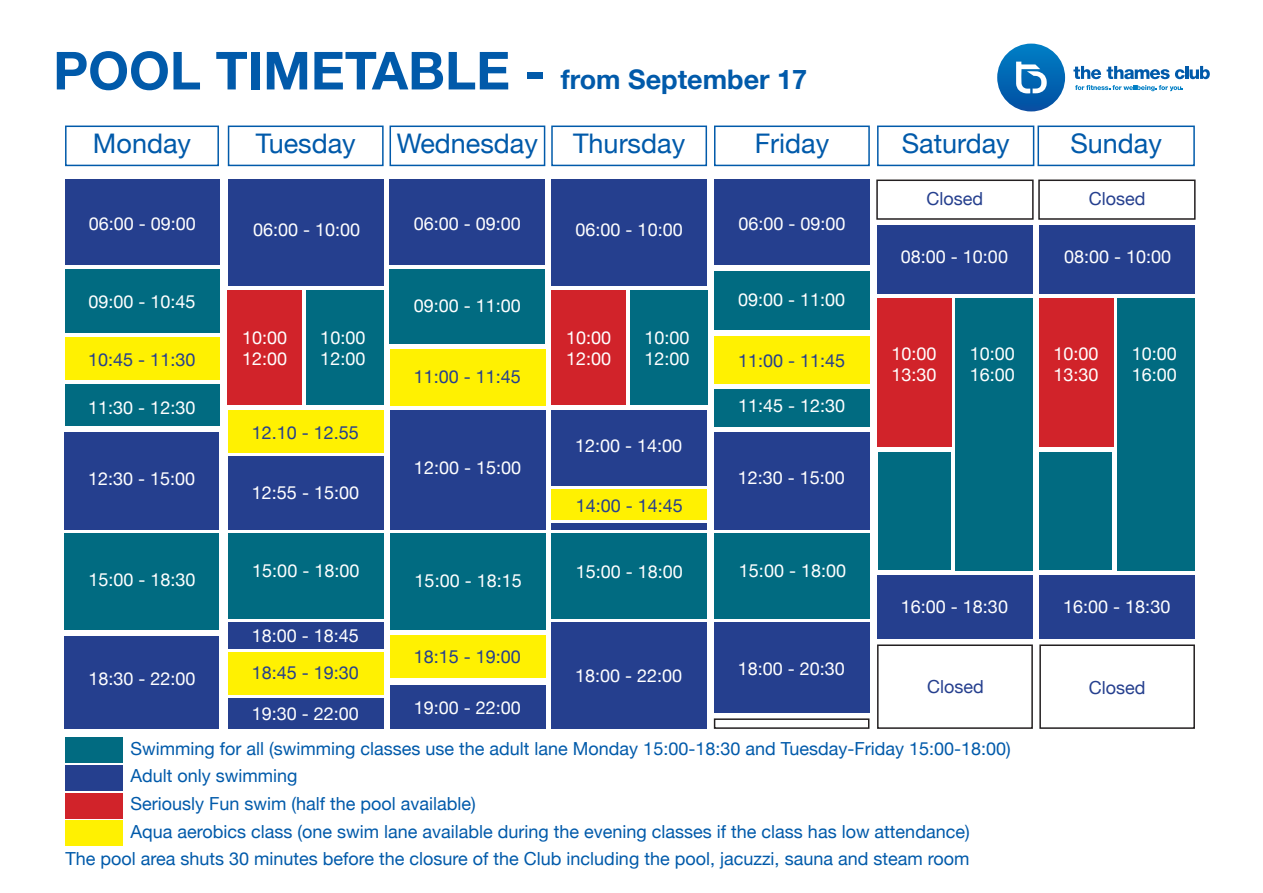
<style>
.page{position:relative;width:1263px;height:893px;background:#fff}
.page>*{position:absolute;margin:0;border:0;box-sizing:border-box;transform-origin:0 0}
.t1{font:27px "Helvetica Neue";color:#015aaa}
.t2{font:700 27px "Helvetica Neue";color:#015aaa}
.t3{font:18px/21.6px "Helvetica Neue";color:#fff}
.t4{font:18px "Helvetica Neue";color:#015aaa}
.t5{font:18px "Helvetica Neue";color:#253f8e}
.s1{font-size:52.5px}
</style>
<div class="page">
<div style="left:65px;top:793px;width:58px;height:25px;background:#d1232a"></div>
<div style="left:65px;top:820px;width:58px;height:26px;background:#fff101"></div>
<div style="left:65px;top:126px;width:154px;height:40px;border:2px solid #015aaa"></div>
<div style="left:228px;top:126px;width:156px;height:40px;border:2px solid #015aaa"></div>
<div style="left:389px;top:126px;width:156px;height:40px;border:2px solid #015aaa"></div>
<div style="left:551px;top:126px;width:156px;height:40px;border:2px solid #015aaa"></div>
<div style="left:714px;top:126px;width:156px;height:40px;border:2px solid #015aaa"></div>
<div style="left:877px;top:126px;width:157px;height:40px;border:2px solid #015aaa"></div>
<div style="left:1037px;top:126px;width:158px;height:40px;border:2px solid #015aaa"></div>
<div style="left:65px;top:765px;width:58px;height:26px;background:#253f8e"></div>
<div style="left:65px;top:738px;width:58px;height:25px;background:#016b81"></div>
<div style="left:65px;top:180px;width:154px;height:85px;background:#253f8e"></div>
<div style="left:389px;top:180px;width:156px;height:85px;background:#253f8e"></div>
<div style="left:714px;top:180px;width:156px;height:85px;background:#253f8e"></div>
<div style="left:228px;top:180px;width:156px;height:106px;background:#253f8e"></div>
<div style="left:551px;top:180px;width:156px;height:106px;background:#253f8e"></div>
<div style="left:65px;top:269px;width:154px;height:64px;background:#016b81"></div>
<div style="left:65px;top:337px;width:154px;height:43px;background:#fff101"></div>
<div style="left:65px;top:385px;width:154px;height:41px;background:#016b81"></div>
<div style="left:65px;top:432px;width:154px;height:98px;background:#253f8e"></div>
<div style="left:65px;top:533px;width:154px;height:97px;background:#016b81"></div>
<div style="left:65px;top:636px;width:154px;height:93px;background:#253f8e"></div>
<div style="left:306px;top:290px;width:78px;height:115px;background:#016b81"></div>
<div style="left:228px;top:291px;width:74px;height:114px;background:#d1232a"></div>
<div style="left:228px;top:411px;width:156px;height:42px;background:#fff101"></div>
<div style="left:228px;top:456px;width:156px;height:74px;background:#253f8e"></div>
<svg style="left:1073px;top:66px;width:137px;height:13px"></svg>
<svg style="left:1075px;top:85px;width:108px;height:6px"></svg>
<svg style="left:997px;top:44px;width:68px;height:67px"></svg>
<div style="left:228px;top:533px;width:156px;height:85px;background:#016b81"></div>
<div style="left:228px;top:653px;width:156px;height:42px;background:#fff101"></div>
<div style="left:228px;top:622px;width:156px;height:27px;background:#253f8e"></div>
<div style="left:228px;top:698px;width:156px;height:31px;background:#253f8e"></div>
<div style="left:389px;top:269px;width:156px;height:74px;background:#016b81"></div>
<div style="left:390px;top:349px;width:155px;height:57px;background:#fff101"></div>
<div style="left:390px;top:411px;width:155px;height:119px;background:#253f8e"></div>
<div style="left:551px;top:411px;width:156px;height:75px;background:#253f8e"></div>
<div style="left:714px;top:432px;width:156px;height:98px;background:#253f8e"></div>
<div style="left:630px;top:290px;width:78px;height:115px;background:#016b81"></div>
<div style="left:552px;top:291px;width:74px;height:114px;background:#d1232a"></div>
<div style="left:714px;top:271px;width:156px;height:59px;background:#016b81"></div>
<div style="left:714px;top:389px;width:156px;height:37px;background:#016b81"></div>
<div style="left:714px;top:336px;width:155px;height:48px;background:#fff101"></div>
<div style="left:877px;top:225px;width:156px;height:69px;background:#253f8e"></div>
<div style="left:1039px;top:225px;width:156px;height:69px;background:#253f8e"></div>
<div style="left:955px;top:298px;width:78px;height:273px;background:#016b81"></div>
<div style="left:877px;top:298px;width:74px;height:148px;background:#d1232a"></div>
<div style="left:1117px;top:298px;width:78px;height:273px;background:#016b81"></div>
<div style="left:1039px;top:298px;width:74px;height:148px;background:#d1232a"></div>
<div style="left:877px;top:575px;width:156px;height:64px;background:#253f8e"></div>
<div style="left:1039px;top:575px;width:156px;height:64px;background:#253f8e"></div>
<div style="left:390px;top:533px;width:155px;height:97px;background:#016b81"></div>
<div style="left:551px;top:533px;width:156px;height:85px;background:#016b81"></div>
<div style="left:714px;top:533px;width:156px;height:85px;background:#016b81"></div>
<div style="left:390px;top:636px;width:156px;height:42px;background:#fff101"></div>
<div style="left:390px;top:685px;width:156px;height:44px;background:#253f8e"></div>
<div style="left:551px;top:622px;width:156px;height:107px;background:#253f8e"></div>
<div style="left:714px;top:622px;width:156px;height:91px;background:#253f8e"></div>
<div style="left:876px;top:180px;width:158px;height:40px;border:2px solid #231f20"></div>
<div style="left:1038px;top:180px;width:157px;height:40px;border:2px solid #231f20"></div>
<div style="left:877px;top:644px;width:156px;height:85px;border:2px solid #231f20"></div>
<div style="left:1039px;top:644px;width:156px;height:85px;border:2px solid #231f20"></div>
<div style="left:878px;top:452px;width:72px;height:118px;background:#016b81"></div>
<div style="left:1039px;top:452px;width:73px;height:118px;background:#016b81"></div>
<div style="left:714px;top:718px;width:155px;height:11px;border:2px solid #231f20"></div>
<div style="left:551px;top:489px;width:156px;height:31px;background:#fff101"></div>
<div style="left:551px;top:523px;width:155px;height:7px;background:#253f8e"></div>
<p class="t2" style="left:53px;top:59px;width:755px"><span class="s1">POOL TIMETABLE -</span> from September 17</p>
<p class="t1" style="left:93px;top:124px;width:100px">Monday</p>
<p class="t1" style="left:256px;top:124px;width:102px">Tuesday</p>
<p class="t1" style="left:397px;top:124px;width:142px">Wednesday</p>
<p class="t1" style="left:573px;top:124px;width:114px">Thursday</p>
<p class="t1" style="left:755px;top:124px;width:76px">Friday</p>
<p class="t1" style="left:902px;top:124px;width:110px">Saturday</p>
<p class="t1" style="left:1070px;top:124px;width:93px">Sunday</p>
<p class="t3" style="left:89px;top:214px;width:109px">06:00 - 09:00</p>
<p class="t3" style="left:88px;top:292px;width:109px">09:00 - 10:45</p>
<p class="t5" style="left:88px;top:347px;width:109px">10:45 - 11:30</p>
<p class="t3" style="left:88px;top:397px;width:109px">11:30 - 12:30</p>
<p class="t3" style="left:88px;top:468px;width:109px">12:30 - 15:00</p>
<p class="t3" style="left:88px;top:570px;width:109px">15:00 - 18:30</p>
<p class="t3" style="left:88px;top:669px;width:109px">18:30 - 22:00</p>
<p class="t3" style="left:253px;top:220px;width:109px">06:00 - 10:00</p>
<p class="t3" style="left:414px;top:214px;width:109px">06:00 - 09:00</p>
<p class="t3" style="left:738px;top:214px;width:109px">06:00 - 09:00</p>
<p class="t3" style="left:576px;top:220px;width:109px">06:00 - 10:00</p>
<p class="t3" style="left:414px;top:296px;width:109px">09:00 - 11:00</p>
<p class="t3" style="left:738px;top:289px;width:109px">09:00 - 11:00</p>
<p class="t5" style="left:927px;top:186px;width:58px">Closed</p>
<p class="t5" style="left:1089px;top:186px;width:58px">Closed</p>
<p class="t3" style="left:901px;top:247px;width:109px">08:00 - 10:00</p>
<p class="t3" style="left:1064px;top:247px;width:109px">08:00 - 10:00</p>
<p class="t3" style="left:242px;top:328px;width:47px">10:00<br>12:00</p>
<p class="t3" style="left:320px;top:328px;width:47px">10:00<br>12:00</p>
<p class="t5" style="left:252px;top:420px;width:109px">12.10 - 12.55</p>
<p class="t3" style="left:252px;top:483px;width:109px">12:55 - 15:00</p>
<p class="t3" style="left:252px;top:561px;width:109px">15:00 - 18:00</p>
<p class="t3" style="left:252px;top:626px;width:109px">18:00 - 18:45</p>
<p class="t5" style="left:252px;top:660px;width:109px">18:45 - 19:30</p>
<p class="t3" style="left:252px;top:704px;width:109px">19:30 - 22:00</p>
<p class="t5" style="left:414px;top:363px;width:109px">11:00 - 11:45</p>
<p class="t3" style="left:414px;top:458px;width:109px">12:00 - 15:00</p>
<p class="t3" style="left:415px;top:571px;width:109px">15:00 - 18:15</p>
<p class="t5" style="left:414px;top:644px;width:109px">18:15 - 19:00</p>
<p class="t3" style="left:414px;top:698px;width:109px">19:00 - 22:00</p>
<p class="t3" style="left:566px;top:328px;width:47px">10:00<br>12:00</p>
<p class="t3" style="left:644px;top:328px;width:47px">10:00<br>12:00</p>
<p class="t3" style="left:575px;top:435px;width:109px">12:00 - 14:00</p>
<p class="t5" style="left:576px;top:492px;width:109px">14:00 - 14:45</p>
<p class="t5" style="left:738px;top:348px;width:109px">11:00 - 11:45</p>
<p class="t3" style="left:970px;top:343px;width:47px">10:00<br>16:00</p>
<p class="t3" style="left:891px;top:343px;width:47px">10:00<br>13:30</p>
<p class="t3" style="left:1132px;top:343px;width:47px">10:00<br>16:00</p>
<p class="t3" style="left:1053px;top:343px;width:47px">10:00<br>13:30</p>
<p class="t3" style="left:738px;top:396px;width:109px">11:45 - 12:30</p>
<p class="t3" style="left:738px;top:467px;width:109px">12:30 - 15:00</p>
<p class="t3" style="left:576px;top:562px;width:109px">15:00 - 18:00</p>
<p class="t3" style="left:739px;top:561px;width:109px">15:00 - 18:00</p>
<p class="t3" style="left:575px;top:666px;width:109px">18:00 - 22:00</p>
<p class="t3" style="left:738px;top:659px;width:109px">18:00 - 20:30</p>
<p class="t3" style="left:901px;top:597px;width:109px">16:00 - 18:30</p>
<p class="t3" style="left:1063px;top:597px;width:109px">16:00 - 18:30</p>
<p class="t5" style="left:927px;top:673px;width:58px">Closed</p>
<p class="t5" style="left:1089px;top:674px;width:58px">Closed</p>
<p class="t4" style="left:130px;top:735px;width:882px">Swimming for all (swimming classes use the adult lane Monday 15:00-18:30 and Tuesday-Friday 15:00-18:00)</p>
<p class="t4" style="left:130px;top:763px;width:169px">Adult only swimming</p>
<p class="t4" style="left:130px;top:791px;width:347px">Seriously Fun swim (half the pool available)</p>
<p class="t4" style="left:130px;top:818px;width:841px">Aqua aerobics class (one swim lane available during the evening classes if the class has low attendance)</p>
<p class="t4" style="left:65px;top:846px;width:905px">The pool area shuts 30 minutes before the closure of the Club including the pool, jacuzzi, sauna and steam room</p>
</div>
